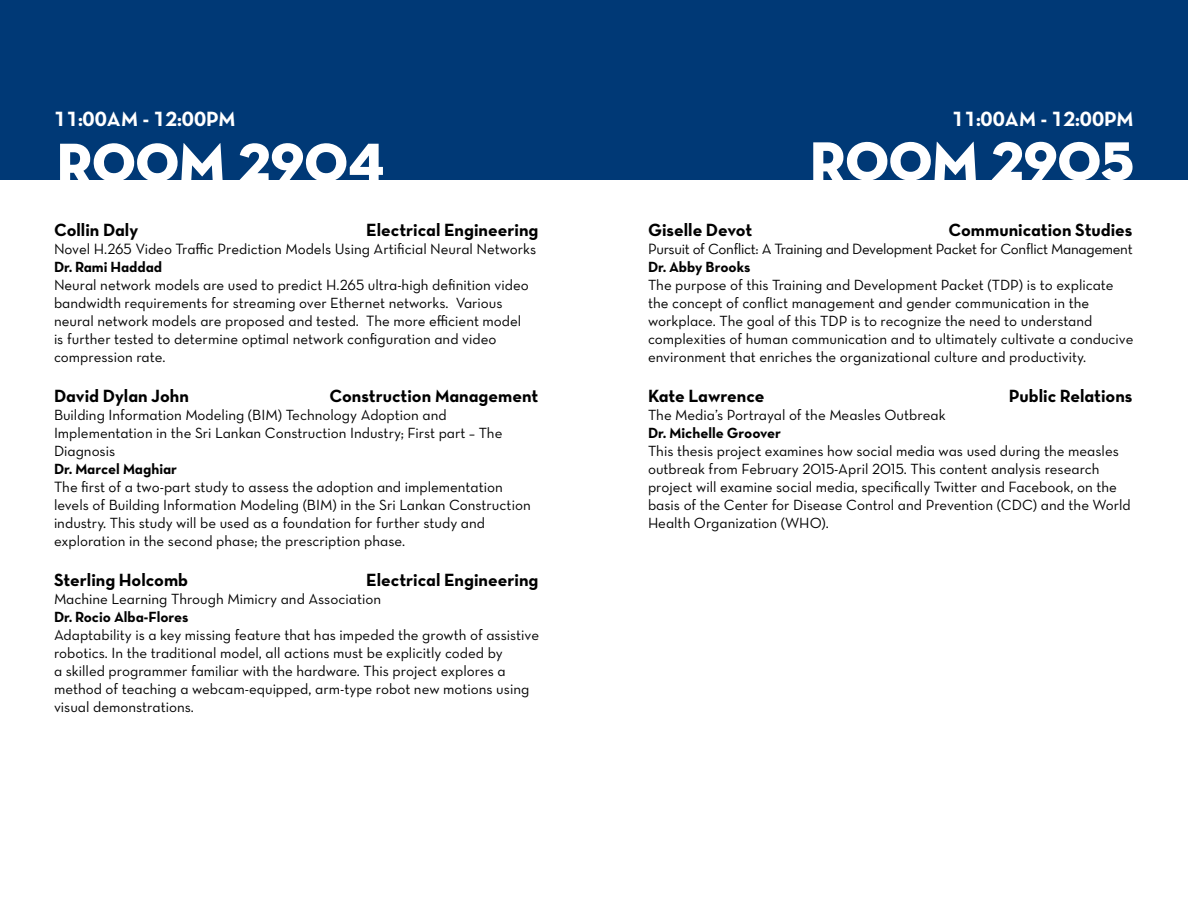
<style>
.page{position:relative;width:1188px;height:918px;background:#fff}
.page>*{position:absolute;margin:0;border:0;box-sizing:border-box;transform-origin:0 0}
.t1{font:55.5px "Neutra Disp Titling";color:#fff}
.t2{font:21px "Neutra Text TF Bold Alt";color:#fff}
.t3{font:18px "Neutra Text TF Bold Alt";color:#000}
.t4{font:15px/18px "Neutra Text Book Alt";color:#000}
.t5{font:15px/18px "Neutra Text Book Alt 2";color:#000}
.t6{font:15px "Neutra Text TF Bold Alt";color:#000}
.t7{font:15px "Neutra Text Book Alt 2";letter-spacing:-.02em;color:#000}
</style>
<div class="page">
<div style="left:0;top:0;width:594px;height:180px;background:#003976"></div>
<div style="left:594px;top:0;width:594px;height:180px;background:#003976"></div>
<h2 class="t2" style="left:54px;top:106px;width:184px">11:00AM - 12:00PM</h2>
<h2 class="t2" style="left:952px;top:105px;width:184px">11:00AM - 12:00PM</h2>
<h1 class="t1" style="left:57px;top:128px;width:330px">ROOM 2904</h1>
<p class="t3" style="left:54px;top:219px;width:86px">Collin Daly</p>
<p class="t3" style="left:366px;top:219px;width:174px">Electrical Engineering</p>
<p class="t5" style="left:54px;top:240px;width:484px">Novel H.265 Video Traffic Prediction Models Using Artificial Neural Networks</p>
<p class="t6" style="left:54px;top:258px;width:110px">Dr. Rami Haddad</p>
<p class="t5" style="left:54px;top:276px;width:476px">Neural network models are used to predict H.265 ultra-high definition video</p>
<p class="t4" style="left:54px;top:294px;width:450px">bandwidth requirements for streaming over Ethernet networks. Various</p>
<p class="t5" style="left:54px;top:312px;width:469px">neural network models are proposed and tested. The more efficient model is further tested to determine optimal network configuration and video</p>
<p class="t4" style="left:54px;top:348px;width:113px">compression rate.</p>
<p class="t3" style="left:54px;top:385px;width:136px">David Dylan John</p>
<p class="t3" style="left:329px;top:385px;width:211px">Construction Management</p>
<p class="t4" style="left:54px;top:406px;width:450px">Building Information Modeling (BIM) Technology Adoption and<br>Implementation in the Sri Lankan Construction Industry; First part – The<br>Diagnosis</p>
<p class="t6" style="left:54px;top:460px;width:125px">Dr. Marcel Maghiar</p>
<p class="t5" style="left:54px;top:478px;width:450px">The first of a two-part study to assess the adoption and implementation</p>
<p class="t4" style="left:54px;top:496px;width:478px">levels of Building Information Modeling (BIM) in the Sri Lankan Construction industry. This study will be used as a foundation for further study and exploration in the second phase; the prescription phase.</p>
<p class="t3" style="left:54px;top:568px;width:136px">Sterling Holcomb</p>
<p class="t3" style="left:366px;top:568px;width:174px">Electrical Engineering</p>
<p class="t4" style="left:54px;top:589px;width:329px">Machine Learning Through Mimicry and Association</p>
<p class="t6" style="left:54px;top:607px;width:136px">Dr. Rocio Alba-Flores</p>
<p class="t4" style="left:54px;top:625px;width:487px">Adaptability is a key missing feature that has impeded the growth of assistive robotics. In the traditional model, all actions must be explicitly coded by<br>a skilled programmer familiar with the hardware. This project explores a method of teaching a webcam-equipped, arm-type robot new motions using visual demonstrations.</p>
<h1 class="t1" style="left:810px;top:126px;width:326px">ROOM 2905</h1>
<p class="t3" style="left:648px;top:219px;width:106px">Giselle Devot</p>
<p class="t3" style="left:948px;top:219px;width:186px">Communication Studies</p>
<p class="t7" style="left:648px;top:240px;width:486px">Pursuit of Conflict: A Training and Development Packet for Conflict Management</p>
<p class="t6" style="left:648px;top:258px;width:104px">Dr. Abby Brooks</p>
<p class="t4" style="left:648px;top:276px;width:467px">The purpose of this Training and Development Packet (TDP) is to explicate</p>
<p class="t5" style="left:648px;top:294px;width:443px">the concept of conflict management and gender communication in the</p>
<p class="t4" style="left:648px;top:312px;width:487px">workplace. The goal of this TDP is to recognize the need to understand complexities of human communication and to ultimately cultivate a conducive environment that enriches the organizational culture and productivity.</p>
<p class="t3" style="left:648px;top:385px;width:118px">Kate Lawrence</p>
<p class="t3" style="left:1009px;top:385px;width:125px">Public Relations</p>
<p class="t4" style="left:648px;top:406px;width:299px">The Media’s Portrayal of the Measles Outbreak</p>
<p class="t6" style="left:648px;top:424px;width:135px">Dr. Michelle Groover</p>
<p class="t4" style="left:648px;top:442px;width:472px">This thesis project examines how social media was used during the measles outbreak from February 2015-April 2015. This content analysis research</p>
<p class="t5" style="left:648px;top:478px;width:471px">project will examine social media, specifically Twitter and Facebook, on the</p>
<p class="t4" style="left:648px;top:496px;width:484px">basis of the Center for Disease Control and Prevention (CDC) and the World<br>Health Organization (WHO).</p>
</div>
